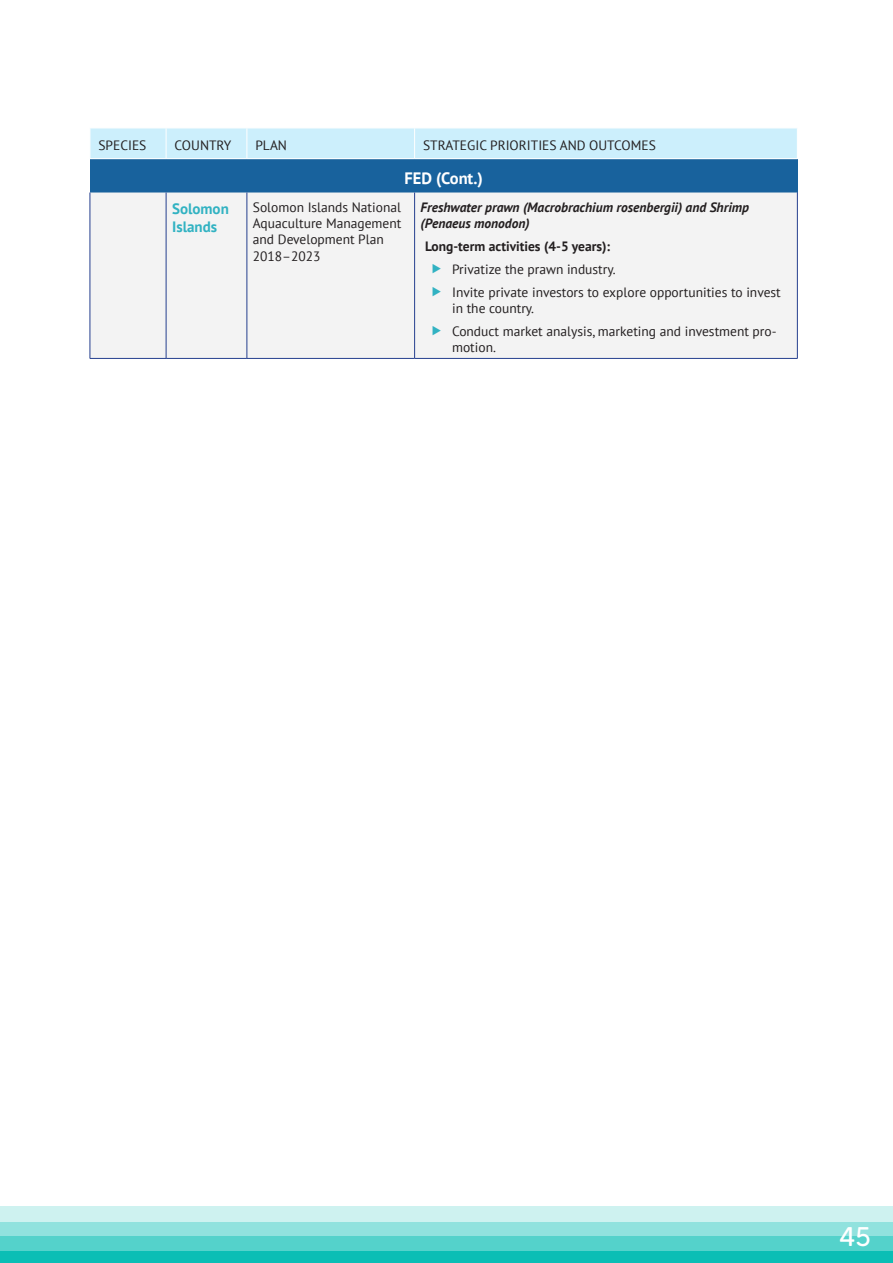
<style>
.page{position:relative;width:893px;height:1263px;background:#fff}
.page>*{position:absolute;margin:0;border:0;box-sizing:border-box;transform-origin:0 0}
.t1{font:27px "MADE Tommy Soft";color:#fff}
.Table_body{font:700 16.5px "PT Sans";color:#fff}
.Table_body-2{font:700 15px/18px "PT Sans";color:#31b2c2}
.Table_body-3{font:13.5px/16.2px "PT Sans";color:#231f20}
.Table_body-4{font:italic 700 13.5px/16.2px "PT Sans";color:#231f20}
.Body_text{font:13.5px "PT Sans";color:#231f20}
.Table_bullet_list{font:700 13.5px "PT Sans";color:#231f20}
</style>
<div class="page">
<div style="left:0;top:1222px;width:893px;height:15px;background:#91e2de"></div>
<div style="left:0;top:1207px;width:893px;height:15px;background:#cef2f0"></div>
<div style="left:0;top:1236px;width:893px;height:15px;background:#54d2cb"></div>
<div style="left:0;top:1251px;width:893px;height:12px;background:#0bbeb5"></div>
<div style="left:91px;top:129px;width:706px;height:29px;background:#cceffc"></div>
<div style="left:90px;top:159px;width:707px;height:33px;background:#18629d"></div>
<div style="left:91px;top:192px;width:706px;height:166px;background:#f3f3f3"></div>
<hr style="left:166px;top:128px;width:1px;height:30px;background:#fff">
<hr style="left:246px;top:128px;width:1px;height:30px;background:#fff">
<hr style="left:414px;top:128px;width:1px;height:30px;background:#fff">
<hr style="left:90px;top:192px;width:1px;height:166px;background:#253f8e">
<hr style="left:166px;top:192px;width:1px;height:166px;background:#253f8e">
<hr style="left:247px;top:192px;width:1px;height:166px;background:#253f8e">
<hr style="left:414px;top:192px;width:1px;height:166px;background:#253f8e">
<hr style="left:797px;top:192px;width:1px;height:166px;background:#253f8e">
<hr style="left:90px;top:358px;width:76px;height:1px;background:#253f8e">
<hr style="left:166px;top:358px;width:81px;height:1px;background:#253f8e">
<hr style="left:247px;top:358px;width:168px;height:1px;background:#253f8e">
<hr style="left:415px;top:358px;width:382px;height:1px;background:#253f8e">
<svg style="left:433px;top:263px;width:8px;height:10px"></svg>
<svg style="left:433px;top:286px;width:8px;height:10px"></svg>
<svg style="left:433px;top:326px;width:8px;height:9px"></svg>
<p class="Table_body-3" style="left:98px;top:137px;width:49px">SPECIES</p>
<p class="Table_body-3" style="left:175px;top:137px;width:58px">COUNTRY</p>
<p class="Table_body-3" style="left:255px;top:137px;width:33px">PLAN</p>
<p class="Body_text" style="left:423px;top:137px;width:234px">STRATEGIC PRIORITIES AND OUTCOMES</p>
<p class="Table_body" style="left:404px;top:167px;width:80px">FED (Cont.)</p>
<p class="Table_body-2" style="left:172px;top:199px;width:58px">Solomon<br>Islands</p>
<p class="Table_body-3" style="left:253px;top:199px;width:150px">Solomon Islands National<br>Aquaculture Management and Development Plan<br>2018–2023</p>
<p class="Table_body-4" style="left:421px;top:199px;width:330px">Freshwater prawn (Macrobrachium rosenbergii) and Shrimp (Penaeus monodon)</p>
<p class="Table_bullet_list" style="left:425px;top:237px;width:187px">Long-term activities (4-5 years):</p>
<p class="Table_body-3" style="left:452px;top:260px;width:165px">Privatize the prawn industry.</p>
<p class="Table_body-3" style="left:452px;top:283px;width:330px">Invite private investors to explore opportunities to invest in the country.</p>
<p class="Table_body-3" style="left:452px;top:323px;width:326px">Conduct market analysis, marketing and investment pro&shy;motion.</p>
<h1 class="t1" style="left:839px;top:1220px;width:34px">45</h1>
</div>
